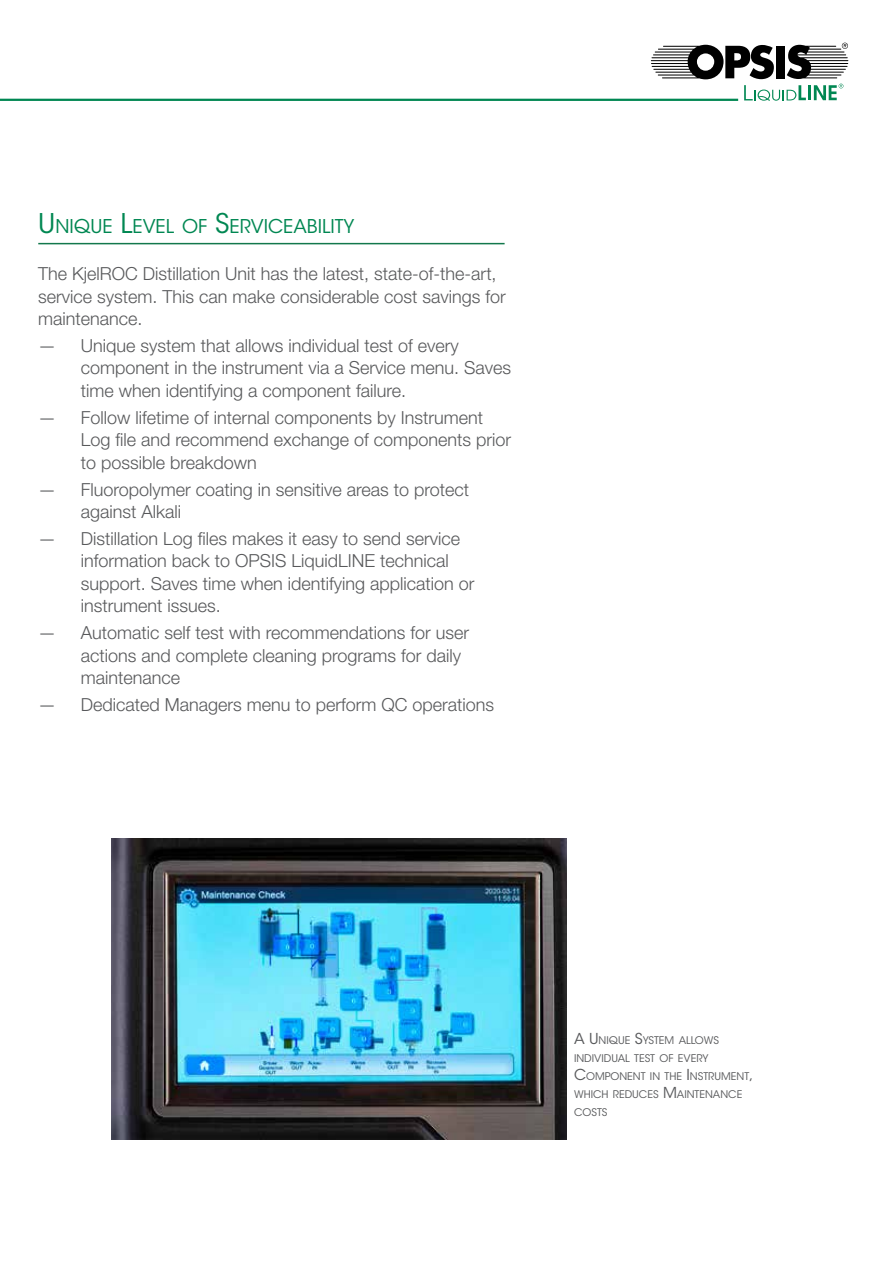
<style>
.page{position:relative;width:893px;height:1263px;background:#fff}
.page>*{position:absolute;margin:0;border:0;box-sizing:border-box;transform-origin:0 0}
.t1{font:18.9px "ITC Avant Garde Std";color:#008752}
.t2{font:300 18px/22.5px "Helvetica Neue LT Pro";color:#58595b}
.t3{font:10.5px/18px "ITC Avant Garde Std";color:#58595b}
.s1{font-size:27px}
.s2{font-size:15px}
</style>
<div class="page">
<svg style="left:651px;top:43px;width:197px;height:58px"></svg>
<hr style="left:0;top:99px;width:738px;height:2px;background:#008752">
<hr style="left:38px;top:243px;width:467px;height:1px;background:#13784c">
<img style="left:112px;top:838px;width:455px;height:301px">
<p class="t1" style="left:38px;top:214px;width:318px"><span class="s1">U</span>NIQUE <span class="s1">L</span>EVEL OF <span class="s1">S</span>ERVICEABILITY</p>
<p class="t2" style="left:38px;top:262px;width:469px">The KjelROC Distillation Unit has the latest, state-of-the-art, service system. This can make considerable cost savings for maintenance.</p>
<p class="t2" style="left:81px;top:334px;width:432px;text-indent:-43px">— Unique system that allows individual test of every component in the instrument via a Service menu. Saves time when identifying a component failure.</p>
<p class="t2" style="left:81px;top:406px;width:432px;text-indent:-43px">— Follow lifetime of internal components by Instrument<br>Log file and recommend exchange of components prior to possible breakdown</p>
<p class="t2" style="left:81px;top:477px;width:390px;text-indent:-43px">— Fluoropolymer coating in sensitive areas to protect against Alkali</p>
<p class="t2" style="left:81px;top:527px;width:395px;text-indent:-43px">— Distillation Log files makes it easy to send service information back to OPSIS LiquidLINE technical support. Saves time when identifying application or instrument issues.</p>
<p class="t2" style="left:81px;top:621px;width:390px;text-indent:-43px">— Automatic self test with recommendations for user actions and complete cleaning programs for daily maintenance</p>
<p class="t2" style="left:38px;top:693px;width:457px">— Dedicated Managers menu to perform QC operations</p>
<p class="t3" style="left:574px;top:1031px;width:181px"><span class="s2">A U</span>NIQUE <span class="s2">S</span>YSTEM ALLOWS<br>INDIVIDUAL TEST OF EVERY<br><span class="s2">C</span>OMPONENT IN THE <span class="s2">I</span> NSTRUMENT<span class="s2">,<br></span>WHICH REDUC</p>
<p class="t3" style="left:647px;top:1085px;width:96px">ES <span class="s2">M</span>AINTENANCE</p>
<p class="t3" style="left:574px;top:1103px;width:35px">CO STS</p>
</div>
